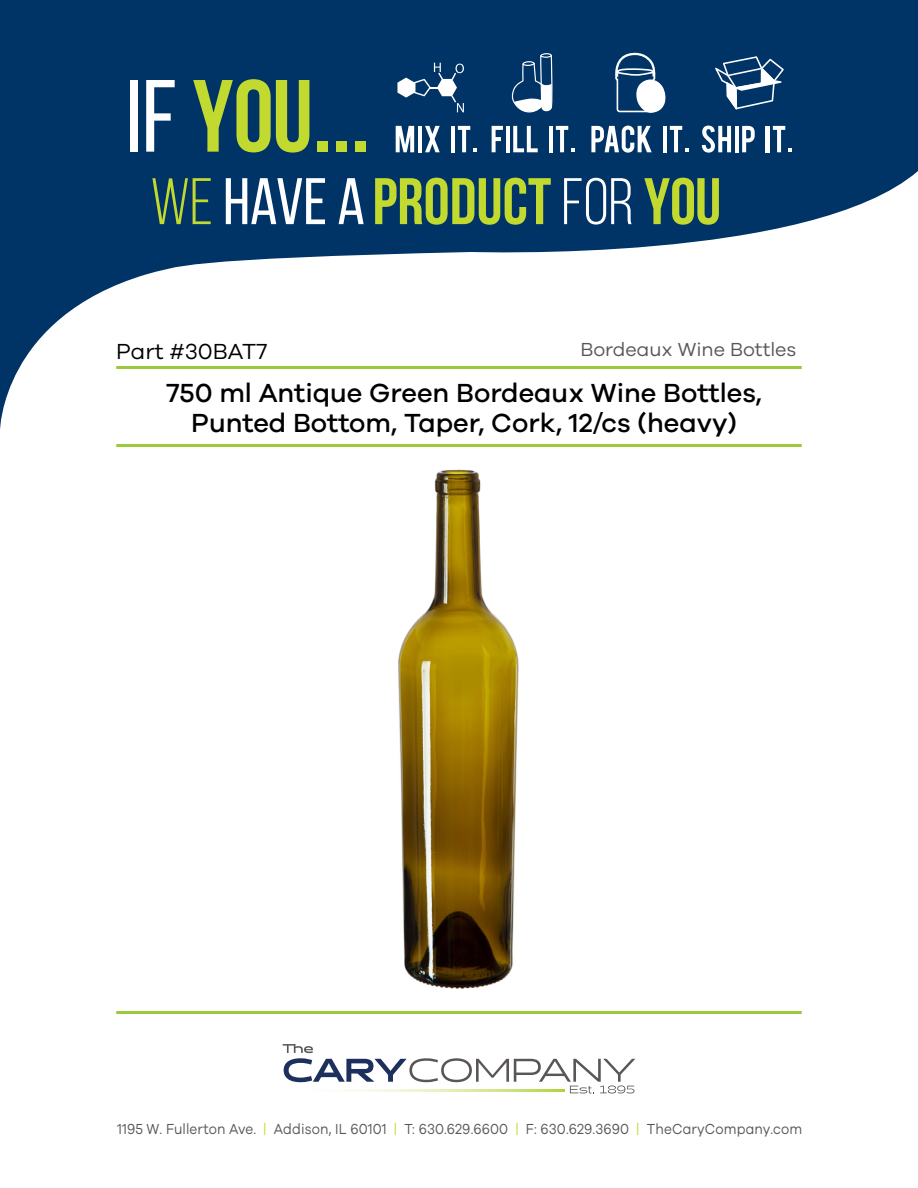
<style>
.page{position:relative;width:918px;height:1188px;background:#fff}
.page>*{position:absolute;margin:0;border:0;box-sizing:border-box;transform-origin:0 0}
.t1{font:500 27px/30px "Galano Grotesque";color:#000;text-align:center}
.t2{font:22.5px "Galano Grotesque";color:#000}
.t3{font:19.5px "Galano Grotesque";color:#5a5655}
.t4{font:15px "Galano Grotesque";letter-spacing:.01em;color:#5a5655;scale:.9 1}
.s1{color:#c2d930}
</style>
<div class="page">
<svg style="left:0;top:0;width:918px;height:429px;fill:#036"></svg>
<div style="left:130px;top:80px;width:8px;height:72px;background:#fff"></div>
<svg style="left:146px;top:80px;width:29px;height:72px"></svg>
<svg style="left:193px;top:79px;width:116px;height:74px;background:#648949"></svg>
<div style="left:317px;top:141px;width:11px;height:11px;background:#c2d930"></div>
<div style="left:336px;top:141px;width:11px;height:11px;background:#c2d930"></div>
<div style="left:355px;top:141px;width:11px;height:11px;background:#c2d930"></div>
<svg style="left:152px;top:178px;width:59px;height:46px;background:#356056"></svg>
<svg style="left:226px;top:178px;width:99px;height:46px"></svg>
<svg style="left:339px;top:178px;width:25px;height:46px"></svg>
<svg style="left:375px;top:178px;width:176px;height:47px;background:#688b48"></svg>
<svg style="left:564px;top:178px;width:68px;height:47px"></svg>
<svg style="left:644px;top:178px;width:75px;height:47px;background:#668a49"></svg>
<svg style="left:614px;top:52px;width:52px;height:61px"></svg>
<svg style="left:397px;top:63px;width:67px;height:49px"></svg>
<svg style="left:715px;top:56px;width:69px;height:53px"></svg>
<svg style="left:511px;top:53px;width:42px;height:60px"></svg>
<svg style="left:396px;top:126px;width:18px;height:26px"></svg>
<hr style="left:418px;top:126px;width:4px;height:26px;background:#fff">
<svg style="left:425px;top:126px;width:15px;height:26px"></svg>
<hr style="left:451px;top:126px;width:4px;height:26px;background:#fff">
<svg style="left:458px;top:126px;width:19px;height:26px"></svg>
<svg style="left:492px;top:126px;width:11px;height:26px"></svg>
<hr style="left:506px;top:126px;width:4px;height:26px;background:#fff">
<svg style="left:513px;top:126px;width:25px;height:26px"></svg>
<hr style="left:549px;top:126px;width:4px;height:26px;background:#fff">
<svg style="left:556px;top:126px;width:19px;height:26px"></svg>
<svg style="left:591px;top:126px;width:61px;height:27px"></svg>
<hr style="left:663px;top:126px;width:4px;height:26px;background:#fff">
<svg style="left:670px;top:126px;width:19px;height:26px"></svg>
<svg style="left:702px;top:126px;width:29px;height:27px"></svg>
<hr style="left:735px;top:126px;width:4px;height:26px;background:#fff">
<svg style="left:742px;top:126px;width:13px;height:26px"></svg>
<hr style="left:766px;top:126px;width:4px;height:26px;background:#fff">
<svg style="left:773px;top:126px;width:19px;height:26px"></svg>
<hr style="left:116px;top:366px;width:686px;height:3px;background:#9aca3c">
<hr style="left:116px;top:444px;width:686px;height:3px;background:#9aca3c">
<hr style="left:116px;top:1011px;width:686px;height:3px;background:#9aca3c">
<svg style="left:283px;top:1044px;width:352px;height:49px"></svg>
<svg style="left:284px;top:1089px;width:281px;height:2px"></svg>
<img style="left:398px;top:469px;width:121px;height:520px">
<h2 class="t2" style="left:116px;top:337px;width:153px">Part #30BAT7</h2>
<h3 class="t3" style="left:580px;top:337px;width:218px">Bordeaux Wine Bottles</h3>
<h1 class="t1" style="left:166px;top:377px;width:597px">750 ml Antique Green Bordeaux Wine Bottles,<br>Punted Bottom, Taper, Cork, 12/cs (heavy)</h1>
<p class="t4" style="left:117px;top:1120px;width:763px">1195 W. Fullerton Ave. <span class="s1">|</span> Addison, IL 60101 <span class="s1">|</span> T: 630.629.6600 <span class="s1">|</span> F: 630.629.3690 <span class="s1">|</span> TheCaryCompany.com</p>
</div>
